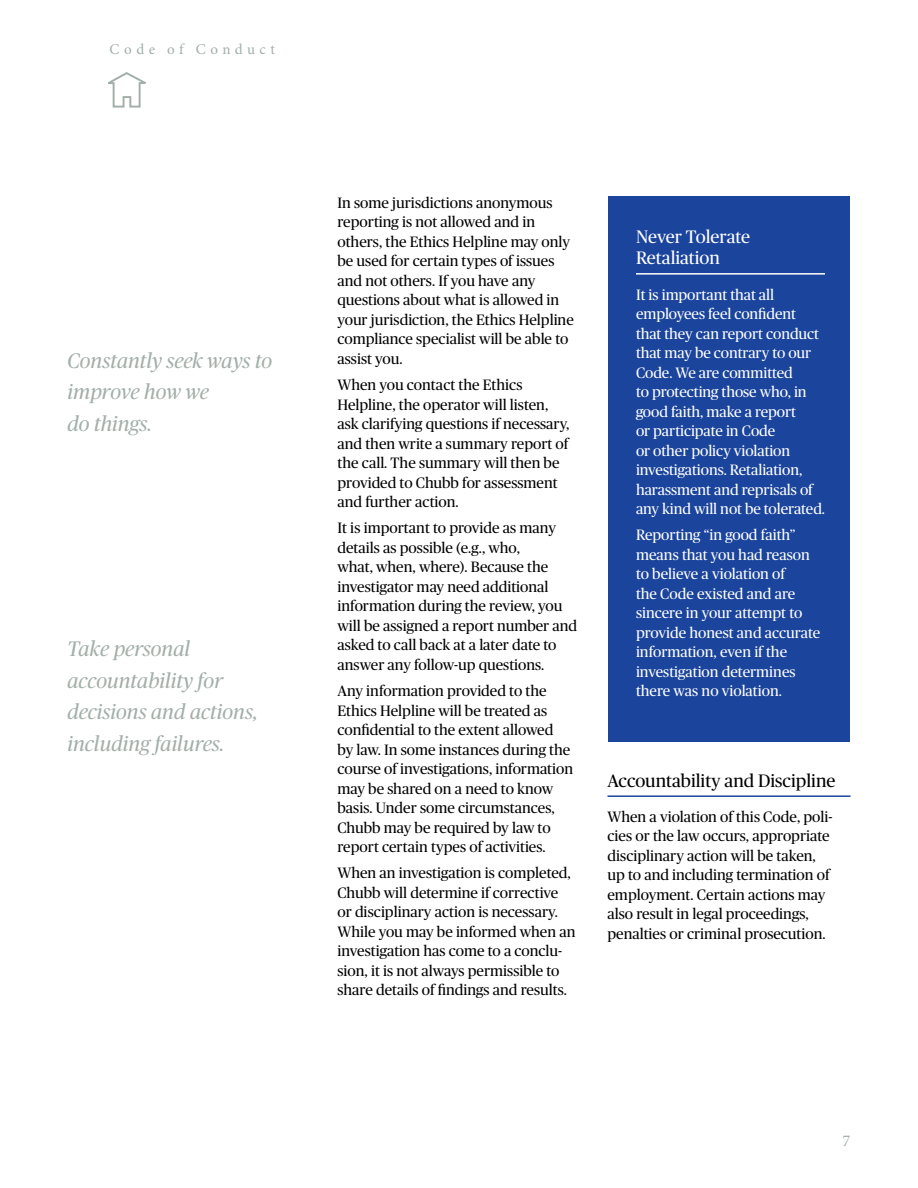
<style>
.page{position:relative;width:918px;height:1188px;background:#fff}
.page>*{position:absolute;margin:0;border:0;box-sizing:border-box;transform-origin:0 0}
.Pull_Out_Quote{font:italic 21px/31.5px "Chubb Publico";color:#a3afa9}
.Heading_Blue{font:18px "Chubb Publico";color:#000}
.Box_Heading{font:18px/21px "Chubb Publico";color:#fff}
.t1{font:16.5px "Minion Pro";color:#a3afa9}
.TEXT{font:15px/19.5px "Chubb Publico";color:#000}
.Box_Text{font:15px/19.5px "Chubb Publico";letter-spacing:-.005em;color:#fff}
.t2{font:15px "Minion Pro";letter-spacing:.295em;color:#a3afa9}
</style>
<div class="page">
<svg style="left:108px;top:72px;width:38px;height:36px"></svg>
<div style="left:608px;top:196px;width:242px;height:546px;background:#1b449c"></div>
<hr style="left:608px;top:795px;width:242px;height:2px;background:#1b449c">
<hr style="left:636px;top:273px;width:189px;height:2px;background:#fff">
<p class="t2" style="left:110px;top:39px;width:167px">Code of Conduct</p>
<p class="Pull_Out_Quote" style="left:68px;top:344px;width:206px">Constantly seek ways to improve how we<br>do things.</p>
<p class="Pull_Out_Quote" style="left:68px;top:632px;width:192px">Take personal accountability for decisions and actions, including failures.</p>
<p class="TEXT" style="left:338px;top:192px;width:238px">In some jurisdictions anonymous reporting is not allowed and in others, the Ethics Helpline may only be used for certain types of issues and not others. If you have any questions about what is allowed in your jurisdiction, the Ethics Helpline compliance specialist will be able to assist you.</p>
<p class="TEXT" style="left:338px;top:374px;width:234px">When you contact the Ethics<br>Helpline, the operator will listen, ask clarifying questions if necessary, and then write a summary report of the call. The summary will then be provided to Chubb for assessment and further action.</p>
<p class="TEXT" style="left:338px;top:517px;width:241px">It is important to provide as many details as possible (e.g., who,<br>what, when, where). Because the investigator may need additional information during the review, you will be assigned a report number and asked to call back at a later date to answer any follow-up questions.</p>
<p class="TEXT" style="left:338px;top:680px;width:237px">Any information provided to the Ethics Helpline will be treated as confidential to the extent allowed<br>by law. In some instances during the course of investigations, information may be shared on a need to know basis. Under some circumstances, Chubb may be required by law to report certain types of activities.</p>
<p class="TEXT" style="left:338px;top:862px;width:239px">When an investigation is completed, Chubb will determine if corrective or disciplinary action is necessary.<br>While you may be informed when an investigation has come to a conclu&shy;sion, it is not always permissible to share details of findings and results.</p>
<p class="Box_Heading" style="left:636px;top:225px;width:116px">Never Tolerate<br>Retaliation</p>
<p class="Box_Text" style="left:636px;top:284px;width:191px">It is important that all employees feel confident that they can report conduct that may be contrary to our<br>Code. We are committed<br>to protecting those who, in good faith, make a report<br>or participate in Code<br>or other policy violation investigations. Retaliation, harassment and reprisals of any kind will not be tolerated.</p>
<p class="Box_Text" style="left:636px;top:525px;width:186px">Reporting “in good faith” means that you had reason to believe a violation of<br>the Code existed and are sincere in your attempt to provide honest and accurate information, even if the investigation determines there was no violation.</p>
<p class="Heading_Blue" style="left:608px;top:768px;width:229px">Accountability and Discipline</p>
<p class="TEXT" style="left:608px;top:806px;width:227px">When a violation of this Code, poli&shy;cies or the law occurs, appropriate disciplinary action will be taken, up to and including termination of employment. Certain actions may also result in legal proceedings, penalties or criminal prosecution.</p>
<p class="t1" style="left:843px;top:1130px;width:9px">7</p>
</div>
